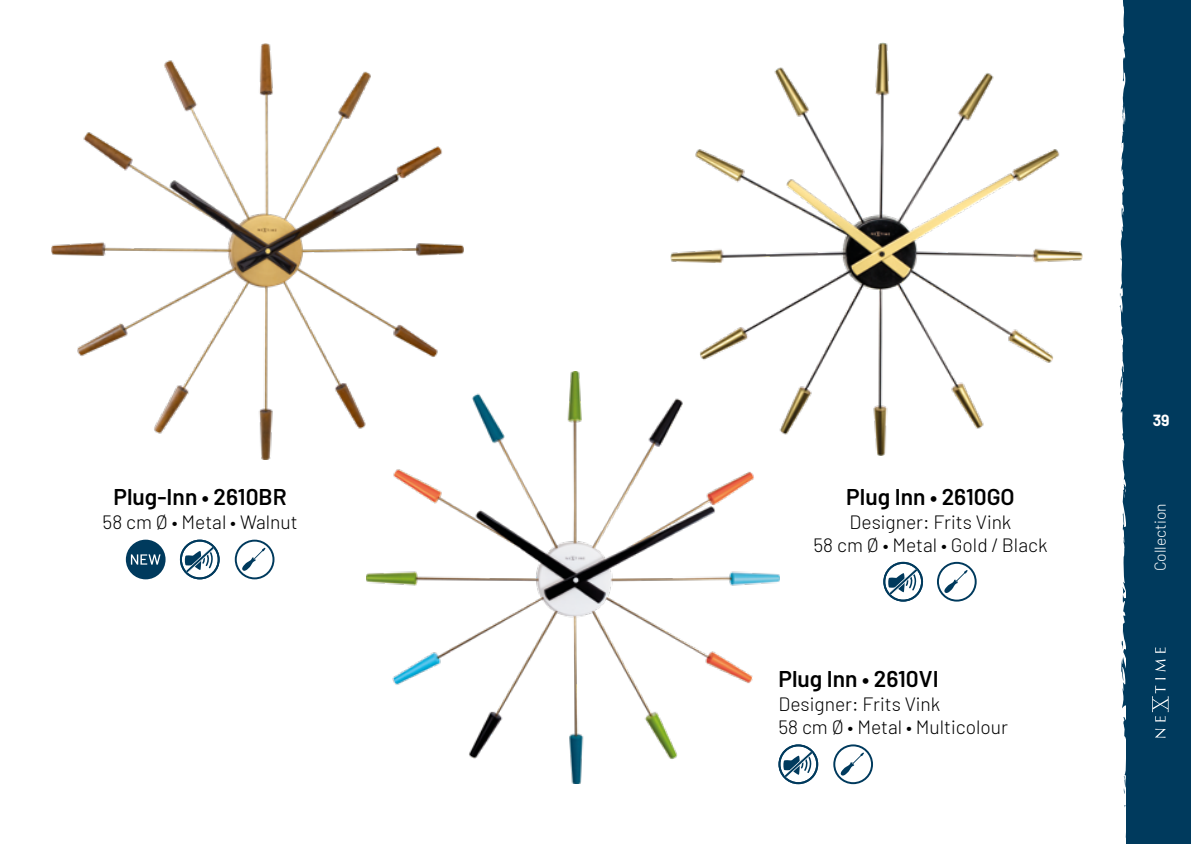
<style>
.page{position:relative;width:1191px;height:844px;background:#fff}
.page>*{position:absolute;margin:0;border:0;box-sizing:border-box;transform-origin:0 0}
.t1{font:600 22.75px "Barlow";color:#000}
.t2{font:300 19.25px/23.1px "Barlow";color:#000;text-align:center}
.t3{font:300 15.75px "Barlow";color:#fff}
.t4{font:700 15.75px "Barlow";color:#fff}
</style>
<div class="page">
<div style="left:1126px;top:0;width:65px;height:843px;background:#003a5d"></div>
<svg style="left:1119px;top:0;width:14px;height:844px"></svg>
<svg style="left:1152px;top:685px;width:17px;height:53px"></svg>
<svg style="left:1155px;top:647px;width:11px;height:32px"></svg>
<img style="left:671px;top:43px;width:411px;height:412px">
<img style="left:366px;top:371px;width:413px;height:412px">
<img style="left:51px;top:43px;width:413px;height:416px">
<svg style="left:180px;top:539px;width:40px;height:40px"></svg>
<svg style="left:235px;top:539px;width:39px;height:40px"></svg>
<div style="left:126px;top:539px;width:39px;height:40px;background:#003a5d;border-radius:50%"></div>
<svg style="left:131px;top:554px;width:29px;height:10px"></svg>
<svg style="left:883px;top:561px;width:40px;height:40px"></svg>
<svg style="left:937px;top:561px;width:39px;height:40px"></svg>
<svg style="left:778px;top:744px;width:40px;height:40px"></svg>
<svg style="left:833px;top:744px;width:40px;height:40px"></svg>
<p class="t1" style="left:114px;top:483px;width:175px">Plug-Inn • 2610BR</p>
<p class="t2" style="left:103px;top:509px;width:196px">58 cm Ø • Metal • Walnut</p>
<p class="t1" style="left:846px;top:483px;width:170px">Plug Inn • 2610GO</p>
<p class="t2" style="left:813px;top:509px;width:235px">Designer: Frits Vink<br>58 cm Ø • Metal • Gold / Black</p>
<p class="t1" style="left:778px;top:665px;width:162px">Plug Inn • 2610VI</p>
<p class="t2" style="left:778px;top:691px;width:231px;text-align:left">Designer: Frits Vink<br>58 cm Ø • Metal • Multicolour</p>
<p class="t4" style="left:1152px;top:410px;width:18px">39</p>
<p class="t3" style="left:1150px;top:571px;width:70px;rotate:-90deg">Collection</p>
</div>
